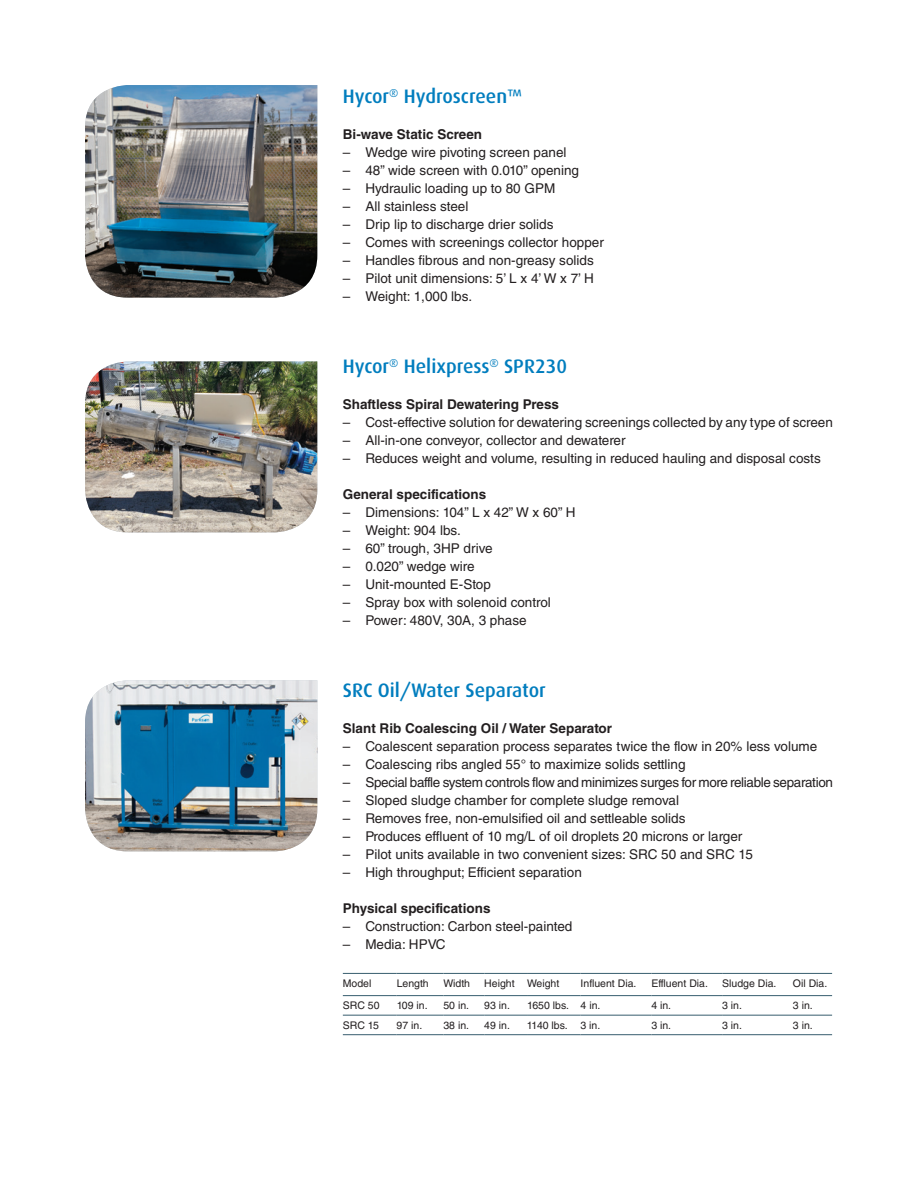
<style>
.page{position:relative;width:918px;height:1188px;background:#fff}
.page>*{position:absolute;margin:0;border:0;box-sizing:border-box;transform-origin:0 0}
.t1{font:500 19.5px "Dax";color:#007dbe}
.t2{font:13.5px "Helvetica LT Std";color:#231f20}
.t3{font:700 13.5px "Helvetica LT Std";color:#231f20}
.t4{font:13.5px "Helvetica LT Std";letter-spacing:-.025em;color:#231f20}
.t5{font:10.5px "Helvetica LT Std";color:#231f20}
</style>
<div class="page">
<hr style="left:343px;top:973px;width:54px;height:1px;background:#375d6e">
<hr style="left:397px;top:973px;width:46px;height:1px;background:#375d6e">
<hr style="left:443px;top:973px;width:41px;height:1px;background:#375d6e">
<hr style="left:484px;top:973px;width:43px;height:1px;background:#375d6e">
<hr style="left:527px;top:973px;width:54px;height:1px;background:#375d6e">
<hr style="left:581px;top:973px;width:70px;height:1px;background:#375d6e">
<hr style="left:651px;top:973px;width:71px;height:1px;background:#375d6e">
<hr style="left:722px;top:973px;width:71px;height:1px;background:#375d6e">
<hr style="left:793px;top:973px;width:39px;height:1px;background:#375d6e">
<hr style="left:343px;top:995px;width:54px;height:1px;background:#375d6e">
<hr style="left:397px;top:995px;width:46px;height:1px;background:#375d6e">
<hr style="left:443px;top:995px;width:41px;height:1px;background:#375d6e">
<hr style="left:484px;top:995px;width:43px;height:1px;background:#375d6e">
<hr style="left:527px;top:995px;width:54px;height:1px;background:#375d6e">
<hr style="left:581px;top:995px;width:70px;height:1px;background:#375d6e">
<hr style="left:651px;top:995px;width:71px;height:1px;background:#375d6e">
<hr style="left:722px;top:995px;width:71px;height:1px;background:#375d6e">
<hr style="left:793px;top:995px;width:39px;height:1px;background:#375d6e">
<hr style="left:343px;top:1015px;width:54px;height:1px;background:#375d6e">
<hr style="left:397px;top:1015px;width:46px;height:1px;background:#375d6e">
<hr style="left:443px;top:1015px;width:41px;height:1px;background:#375d6e">
<hr style="left:484px;top:1015px;width:43px;height:1px;background:#375d6e">
<hr style="left:527px;top:1015px;width:54px;height:1px;background:#375d6e">
<hr style="left:581px;top:1015px;width:70px;height:1px;background:#375d6e">
<hr style="left:651px;top:1015px;width:71px;height:1px;background:#375d6e">
<hr style="left:722px;top:1015px;width:71px;height:1px;background:#375d6e">
<hr style="left:793px;top:1015px;width:39px;height:1px;background:#375d6e">
<hr style="left:343px;top:1034px;width:54px;height:1px;background:#375d6e">
<hr style="left:397px;top:1034px;width:46px;height:1px;background:#375d6e">
<hr style="left:443px;top:1034px;width:41px;height:1px;background:#375d6e">
<hr style="left:484px;top:1034px;width:43px;height:1px;background:#375d6e">
<hr style="left:527px;top:1034px;width:54px;height:1px;background:#375d6e">
<hr style="left:581px;top:1034px;width:70px;height:1px;background:#375d6e">
<hr style="left:651px;top:1034px;width:71px;height:1px;background:#375d6e">
<hr style="left:722px;top:1034px;width:71px;height:1px;background:#375d6e">
<hr style="left:793px;top:1034px;width:39px;height:1px;background:#375d6e">
<img style="left:85px;top:361px;width:232px;height:171px">
<img style="left:85px;top:85px;width:232px;height:213px">
<img style="left:85px;top:680px;width:232px;height:171px">
<h1 class="t1" style="left:343px;top:85px;width:181px">Hycor<sup>®</sup> Hydroscreen™</h1>
<p class="t3" style="left:343px;top:126px;width:141px">Bi-wave Static Screen</p>
<p class="t2" style="left:343px;top:144px;width:225px">– Wedge wire pivoting screen panel</p>
<p class="t2" style="left:343px;top:162px;width:238px">– 48” wide screen with 0.010” opening</p>
<p class="t2" style="left:343px;top:180px;width:214px">– Hydraulic loading up to 80 GPM</p>
<p class="t2" style="left:343px;top:198px;width:127px">– All stainless steel</p>
<p class="t2" style="left:343px;top:216px;width:212px">– Drip lip to discharge drier solids</p>
<p class="t2" style="left:343px;top:234px;width:263px">– Comes with screenings collector hopper</p>
<p class="t2" style="left:343px;top:252px;width:252px">– Handles fibrous and non-greasy solids</p>
<p class="t2" style="left:343px;top:270px;width:253px">– Pilot unit dimensions: 5’ L x 4’ W x 7’ H</p>
<p class="t2" style="left:343px;top:288px;width:131px">– Weight: 1,000 lbs.</p>
<h1 class="t1" style="left:343px;top:355px;width:226px">Hycor<sup>®</sup> Helixpress<sup>®</sup> SPR230</h1>
<p class="t3" style="left:343px;top:396px;width:218px">Shaftless Spiral Dewatering Press</p>
<p class="t2" style="left:343px;top:414px;width:492px">– Cost-effective solution for dewatering screenings collected by any type of screen</p>
<p class="t2" style="left:343px;top:432px;width:284px">– All-in-one conveyor, collector and dewaterer</p>
<p class="t2" style="left:343px;top:450px;width:479px">– Reduces weight and volume, resulting in reduced hauling and disposal costs</p>
<p class="t3" style="left:343px;top:486px;width:145px">General specifications</p>
<p class="t2" style="left:343px;top:504px;width:234px">– Dimensions: 104” L x 42” W x 60” H</p>
<p class="t2" style="left:343px;top:522px;width:120px">– Weight: 904 lbs.</p>
<p class="t2" style="left:343px;top:540px;width:151px">– 60” trough, 3HP drive</p>
<p class="t2" style="left:343px;top:558px;width:133px">– 0.020” wedge wire</p>
<p class="t2" style="left:343px;top:576px;width:150px">– Unit-mounted E-Stop</p>
<p class="t2" style="left:343px;top:594px;width:210px">– Spray box with solenoid control</p>
<p class="t2" style="left:343px;top:612px;width:185px">– Power: 480V, 30A, 3 phase</p>
<h1 class="t1" style="left:343px;top:679px;width:205px">SRC Oil/Water Separator</h1>
<p class="t3" style="left:343px;top:720px;width:271px">Slant Rib Coalescing Oil / Water Separator</p>
<p class="t2" style="left:343px;top:738px;width:476px">– Coalescent separation process separates twice the flow in 20% less volume</p>
<p class="t2" style="left:343px;top:756px;width:344px">– Coalescing ribs angled 55° to maximize solids settling</p>
<p class="t4" style="left:343px;top:774px;width:492px">– Special baffle system controls flow and minimizes surges for more reliable separation</p>
<p class="t2" style="left:343px;top:792px;width:338px">– Sloped sludge chamber for complete sludge removal</p>
<p class="t2" style="left:343px;top:810px;width:344px">– Removes free, non-emulsified oil and settleable solids</p>
<p class="t2" style="left:343px;top:828px;width:401px">– Produces effluent of 10 mg/L of oil droplets 20 microns or larger</p>
<p class="t2" style="left:343px;top:846px;width:412px">– Pilot units available in two convenient sizes: SRC 50 and SRC 15</p>
<p class="t2" style="left:343px;top:864px;width:241px">– High throughput; Efficient separation</p>
<p class="t3" style="left:343px;top:900px;width:149px">Physical specifications</p>
<p class="t2" style="left:343px;top:918px;width:231px">– Construction: Carbon steel-painted</p>
<p class="t2" style="left:343px;top:936px;width:104px">– Media: HPVC</p>
<p class="t5" style="left:343px;top:977px;width:30px">Model</p>
<p class="t5" style="left:397px;top:977px;width:34px">Length</p>
<p class="t5" style="left:443px;top:977px;width:28px">Width</p>
<p class="t5" style="left:484px;top:977px;width:77px">Height Weight</p>
<p class="t5" style="left:581px;top:977px;width:57px">Influent Dia.</p>
<p class="t5" style="left:651px;top:977px;width:58px">Effluent Dia.</p>
<p class="t5" style="left:722px;top:977px;width:56px">Sludge Dia.</p>
<p class="t5" style="left:793px;top:977px;width:36px">Oil Dia.</p>
<p class="t5" style="left:343px;top:999px;width:38px">SRC 50</p>
<p class="t5" style="left:397px;top:999px;width:32px">109 in.</p>
<p class="t5" style="left:443px;top:999px;width:27px">50 in.</p>
<p class="t5" style="left:484px;top:999px;width:27px">93 in.</p>
<p class="t5" style="left:527px;top:999px;width:75px">1650 lbs. 4 in.</p>
<p class="t5" style="left:651px;top:999px;width:21px">4 in.</p>
<p class="t5" style="left:722px;top:999px;width:21px">3 in.</p>
<p class="t5" style="left:793px;top:999px;width:21px">3 in.</p>
<p class="t5" style="left:343px;top:1019px;width:38px">SRC 15</p>
<p class="t5" style="left:397px;top:1019px;width:27px">97 in.</p>
<p class="t5" style="left:443px;top:1019px;width:27px">38 in.</p>
<p class="t5" style="left:484px;top:1019px;width:27px">49 in.</p>
<p class="t5" style="left:527px;top:1019px;width:75px">1140 lbs. 3 in.</p>
<p class="t5" style="left:651px;top:1019px;width:21px">3 in.</p>
<p class="t5" style="left:722px;top:1019px;width:21px">3 in.</p>
<p class="t5" style="left:793px;top:1019px;width:21px">3 in.</p>
</div>
